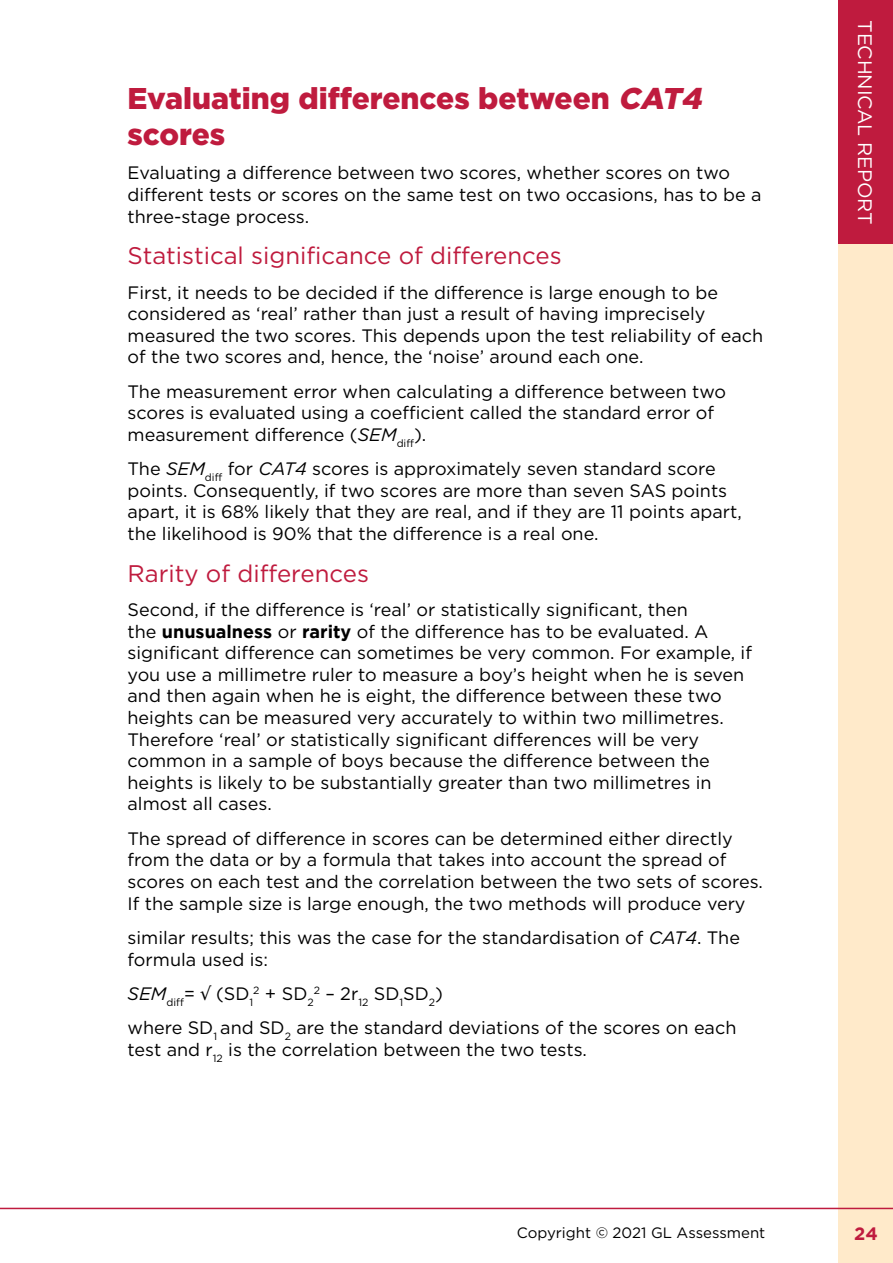
<style>
.page{position:relative;width:893px;height:1263px;background:#fff}
.page>*{position:absolute;margin:0;border:0;box-sizing:border-box;transform-origin:0 0}
.t1{font:900 30px/36px "Gotham";color:#bf1b3e}
.t2{font:24px "Gotham";color:#bf1b3e}
.t3{font:19.5px "Gotham";letter-spacing:-.01em;color:#fff}
.t4{font:18px/21.6px "Gotham";color:#000}
.t5{font:700 18px "Gotham";color:#bf1b3e}
.t6{font:15px "Gotham";color:#000}
.t7{font:10.5px "Gotham";color:#000}
.s1{font-style:italic}
.s2{font-weight:700}
</style>
<div class="page">
<div style="left:839px;top:243px;width:54px;height:1020px;background:#ffeaca"></div>
<div style="left:839px;top:0;width:54px;height:244px;background:#bf1b3e"></div>
<hr style="left:0;top:1208px;width:893px;height:1px;background:#bf1b3e">
<h1 class="t1" style="left:128px;top:80px;width:583px">Evaluating differences between <span class="s1">CAT4 </span>scores</h1>
<p class="t4" style="left:128px;top:162px;width:636px">Evaluating a difference between two scores, whether scores on two different tests or scores on the same test on two occasions, has to be a three-stage process.</p>
<h2 class="t2" style="left:128px;top:242px;width:436px">Statistical significance of differences</h2>
<p class="t4" style="left:128px;top:281px;width:637px">First, it needs to be decided if the difference is large enough to be considered as ‘real’ rather than just a result of having imprecisely measured the two scores. This depends upon the test reliability of each of the two scores and, hence, the ‘noise’ around each one.</p>
<p class="t4" style="left:128px;top:380px;width:600px">The measurement error when calculating a difference between two scores is evaluated using a coefficient called the standard error of measurement difference (<span class="s1">SEM</span><sub>diff</sub>).</p>
<p class="t4" style="left:128px;top:458px;width:616px">The <span class="s1">SEM</span><sub>diff</sub> for <span class="s1">CAT4</span> scores is approximately seven standard score points. Consequently, if two scores are more than seven SAS points apart, it is 68% likely that they are real, and if they are 11 points apart, the likelihood is 90% that the difference is a real one.</p>
<h2 class="t2" style="left:128px;top:560px;width:243px">Rarity of differences</h2>
<p class="t4" style="left:128px;top:598px;width:626px">Second, if the difference is ‘real’ or statistically significant, then<br>the <span class="s2">unusualness</span> or <span class="s2">rarity</span> of the difference has to be evaluated. A significant difference can sometimes be very common. For example, if you use a millimetre ruler to measure a boy’s height when he is seven and then again when he is eight, the difference between these two heights can be measured very accurately to within two millimetres.<br>Therefore ‘real’ or statistically significant differences will be very common in a sample of boys because the difference between the heights is likely to be substantially greater than two millimetres in almost all cases.</p>
<p class="t4" style="left:128px;top:827px;width:634px">The spread of difference in scores can be determined either directly from the data or by a formula that takes into account the spread of scores on each test and the correlation between the two sets of scores.<br>If the sample size is large enough, the two methods will produce very</p>
<p class="t4" style="left:128px;top:926px;width:614px">similar results; this was the case for the standardisation of <span class="s1">CAT4</span>. The formula used is:</p>
<p class="t7" style="left:128px;top:996px;width:127px"><sup>SEM</sup>diff<sup>=</sup> √ <sup>(SD</sup>1</p>
<p class="t4" style="left:128px;top:976px;width:610px;line-height:34.3px;text-indent:126px"><sup>2</sup> + SD<sub>2</sub><sup>2</sup> – 2r<sub>12</sub> SD<sub>1</sub>SD<sub>2</sub>)<br>where SD<sub>1</sub> and SD<sub>2</sub> are the standard deviations of the scores on each</p>
<p class="t4" style="left:128px;top:1038px;width:458px">test and r<sub>12</sub> is the correlation between the two tests.</p>
<p class="t6" style="left:517px;top:1224px;width:250px">Copyright © 2021 GL Assessment</p>
<p class="t3" style="left:876px;top:20px;width:206px;rotate:90deg">TECHNICAL REPORT</p>
<p class="t5" style="left:854px;top:1223px;width:25px">24</p>
</div>
